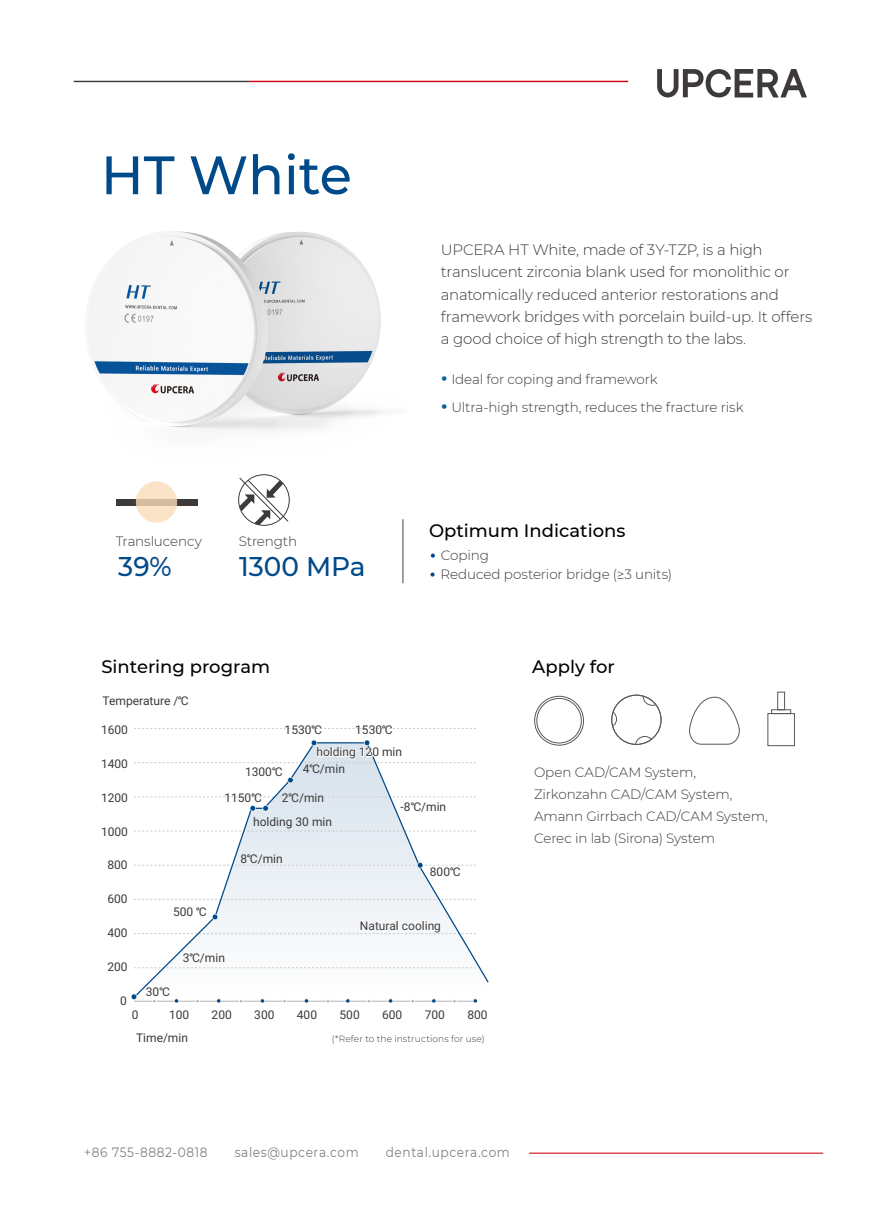
<style>
.page{position:relative;width:893px;height:1212px;background:#fff}
.page>*{position:absolute;margin:0;border:0;box-sizing:border-box;transform-origin:0 0}
.t1{font:500 54px "Montserrat";color:#004a8a}
.t2{font:500 27px "Montserrat";color:#004a8a}
.t3{font:500 18px "Montserrat";color:#040000}
.t4{font:300 15px/22.2px "Montserrat";letter-spacing:-.015em;color:#3e3a39}
.t5{font:300 13.5px/22.2px "Montserrat";letter-spacing:-.01em;color:#3e3a39}
.t6{font:13.5px "Montserrat";letter-spacing:.05em;color:#808080;scale:.9 1}
.t7{font:12px "Roboto";color:#3d3a39}
.t8{font:300 9px "Montserrat";letter-spacing:.015em;color:#3e3a39}
.s1{font-family:"Microsoft Ya Hei";font-weight:700;font-size:16.5px;color:#0b609d}
</style>
<div class="page">
<hr style="left:529px;top:1152px;width:294px;height:2px;background:#d40e19">
<svg style="left:689px;top:697px;width:51px;height:48px"></svg>
<svg style="left:613px;top:710px;width:4px;height:18px"></svg>
<svg style="left:643px;top:695px;width:15px;height:11px"></svg>
<svg style="left:635px;top:736px;width:19px;height:8px"></svg>
<div style="left:611px;top:695px;width:50px;height:50px;border:1px solid #595757;border-radius:50%"></div>
<div style="left:767px;top:713px;width:28px;height:33px;border:1px solid #595757"></div>
<div style="left:771px;top:709px;width:20px;height:5px;border:1px solid #595757"></div>
<div style="left:777px;top:692px;width:8px;height:18px;border:1px solid #595757"></div>
<div style="left:534px;top:696px;width:50px;height:49px;border:1px solid #595757;border-radius:50%"></div>
<div style="left:536px;top:698px;width:46px;height:45px;border:1px solid #595757;border-radius:50%"></div>
<svg style="left:431px;top:553px;width:4px;height:5px"></svg>
<svg style="left:430px;top:572px;width:5px;height:5px"></svg>
<div style="left:116px;top:499px;width:81px;height:6px;background:#3e3a39"></div>
<svg style="left:136px;top:481px;width:41px;height:42px"></svg>
<div style="left:238px;top:474px;width:52px;height:52px;border:1px solid #3e3a39;border-radius:50%"></div>
<svg style="left:239px;top:477px;width:50px;height:48px"></svg>
<hr style="left:402px;top:519px;width:1px;height:64px;background:#595757">
<svg style="left:134px;top:763px;width:355px;height:233px"></svg>
<svg style="left:134px;top:728px;width:342px;height:1px"></svg>
<hr style="left:134px;top:1001px;width:343px;height:1px;background:#b4b4b5">
<svg style="left:131px;top:993px;width:6px;height:7px"></svg>
<svg style="left:262px;top:805px;width:7px;height:6px"></svg>
<svg style="left:250px;top:805px;width:6px;height:6px"></svg>
<svg style="left:287px;top:777px;width:7px;height:6px"></svg>
<svg style="left:134px;top:862px;width:343px;height:6px"></svg>
<svg style="left:134px;top:914px;width:343px;height:20px"></svg>
<svg style="left:134px;top:740px;width:342px;height:23px"></svg>
<svg style="left:174px;top:998px;width:5px;height:5px"></svg>
<svg style="left:216px;top:998px;width:5px;height:5px"></svg>
<svg style="left:260px;top:998px;width:5px;height:5px"></svg>
<svg style="left:304px;top:998px;width:5px;height:5px"></svg>
<svg style="left:346px;top:998px;width:4px;height:5px"></svg>
<svg style="left:388px;top:998px;width:5px;height:5px"></svg>
<svg style="left:432px;top:998px;width:4px;height:5px"></svg>
<svg style="left:473px;top:998px;width:5px;height:5px"></svg>
<img style="left:85px;top:231px;width:298px;height:199px">
<svg style="left:657px;top:69px;width:150px;height:28px"></svg>
<hr style="left:74px;top:81px;width:175px;height:1px;background:#3e3a39">
<hr style="left:249px;top:81px;width:379px;height:1px;background:#d30012">
<h1 class="t1" style="left:101px;top:137px;width:252px">HT White</h1>
<p class="t5" style="left:116px;top:529px;width:87px">Translucency</p>
<h2 class="t2" style="left:118px;top:547px;width:55px">39%</h2>
<p class="t5" style="left:239px;top:529px;width:60px">Strength</p>
<h2 class="t2" style="left:239px;top:547px;width:128px">1300 MPa</h2>
<h3 class="t3" style="left:101px;top:654px;width:170px">Sintering program</h3>
<p class="t7" style="left:102px;top:692px;width:88px">Temperature /℃</p>
<p class="t4" style="left:441px;top:238px;width:373px">UPCERA HT White, made of 3Y-TZP, is a high translucent zirconia blank used for monolithic or anatomically reduced anterior restorations and framework bridges with porcelain build-up. It offers a good choice of high strength to the labs.</p>
<p class="t5" style="left:441px;top:365px;width:304px;line-height:28.3px"><span class="s1">·</span> Ideal for coping and framework<br><span class="s1">·</span> Ultra-high strength, reduces the fracture risk</p>
<h3 class="t3" style="left:429px;top:518px;width:198px">Optimum Indications</h3>
<p class="t5" style="left:441px;top:545px;width:233px;line-height:18.9px">Coping<br>Reduced posterior bridge (≥3 units)</p>
<h3 class="t3" style="left:532px;top:654px;width:84px">Apply for</h3>
<p class="t7" style="left:101px;top:721px;width:28px">1600</p>
<p class="t7" style="left:101px;top:755px;width:28px">1400</p>
<p class="t7" style="left:101px;top:789px;width:28px">1200</p>
<p class="t7" style="left:101px;top:823px;width:28px">1000</p>
<p class="t7" style="left:107px;top:857px;width:22px">800</p>
<p class="t7" style="left:285px;top:721px;width:39px">1530℃</p>
<p class="t7" style="left:355px;top:721px;width:39px">1530℃</p>
<p class="t7" style="left:245px;top:764px;width:39px">1300℃</p>
<p class="t7" style="left:316px;top:743px;width:87px">holding 120 min</p>
<p class="t7" style="left:303px;top:761px;width:44px">4℃/min</p>
<p class="t7" style="left:224px;top:789px;width:39px">1150℃</p>
<p class="t7" style="left:282px;top:789px;width:44px">2℃/min</p>
<p class="t7" style="left:253px;top:813px;width:80px">holding 30 min</p>
<p class="t7" style="left:240px;top:850px;width:44px">8℃/min</p>
<p class="t7" style="left:401px;top:798px;width:47px">-8℃/min</p>
<p class="t7" style="left:430px;top:863px;width:32px">800℃</p>
<p class="t7" style="left:107px;top:890px;width:22px">600</p>
<p class="t7" style="left:107px;top:924px;width:22px">400</p>
<p class="t7" style="left:107px;top:958px;width:22px">200</p>
<p class="t7" style="left:120px;top:992px;width:8px">0</p>
<p class="t7" style="left:173px;top:904px;width:35px">500 ℃</p>
<p class="t7" style="left:183px;top:950px;width:44px">3℃/min</p>
<p class="t7" style="left:360px;top:917px;width:83px">Natural cooling</p>
<p class="t7" style="left:146px;top:983px;width:26px">30℃</p>
<p class="t7" style="left:136px;top:1029px;width:53px">Time/min</p>
<p class="t7" style="left:132px;top:1006px;width:8px">0</p>
<p class="t7" style="left:169px;top:1006px;width:22px">100</p>
<p class="t7" style="left:212px;top:1006px;width:22px">200</p>
<p class="t7" style="left:254px;top:1006px;width:22px">300</p>
<p class="t7" style="left:297px;top:1006px;width:22px">400</p>
<p class="t7" style="left:339px;top:1006px;width:22px">500</p>
<p class="t7" style="left:382px;top:1006px;width:22px">600</p>
<p class="t7" style="left:425px;top:1006px;width:22px">700</p>
<p class="t7" style="left:467px;top:1006px;width:22px">800</p>
<p class="t8" style="left:332px;top:1032px;width:154px">(*Refer to the instructions for use)</p>
<p class="t5" style="left:534px;top:760px;width:235px">Open CAD/CAM System,<br>Zirkonzahn CAD/CAM System,<br>Amann Girrbach CAD/CAM System,<br>Cerec in lab (Sirona) System</p>
<p class="t6" style="left:84px;top:1143px;width:139px">+86 755-8882-0818</p>
<p class="t6" style="left:235px;top:1143px;width:139px">sales@upcera.com</p>
<p class="t6" style="left:386px;top:1143px;width:139px">dental.upcera.com</p>
</div>
